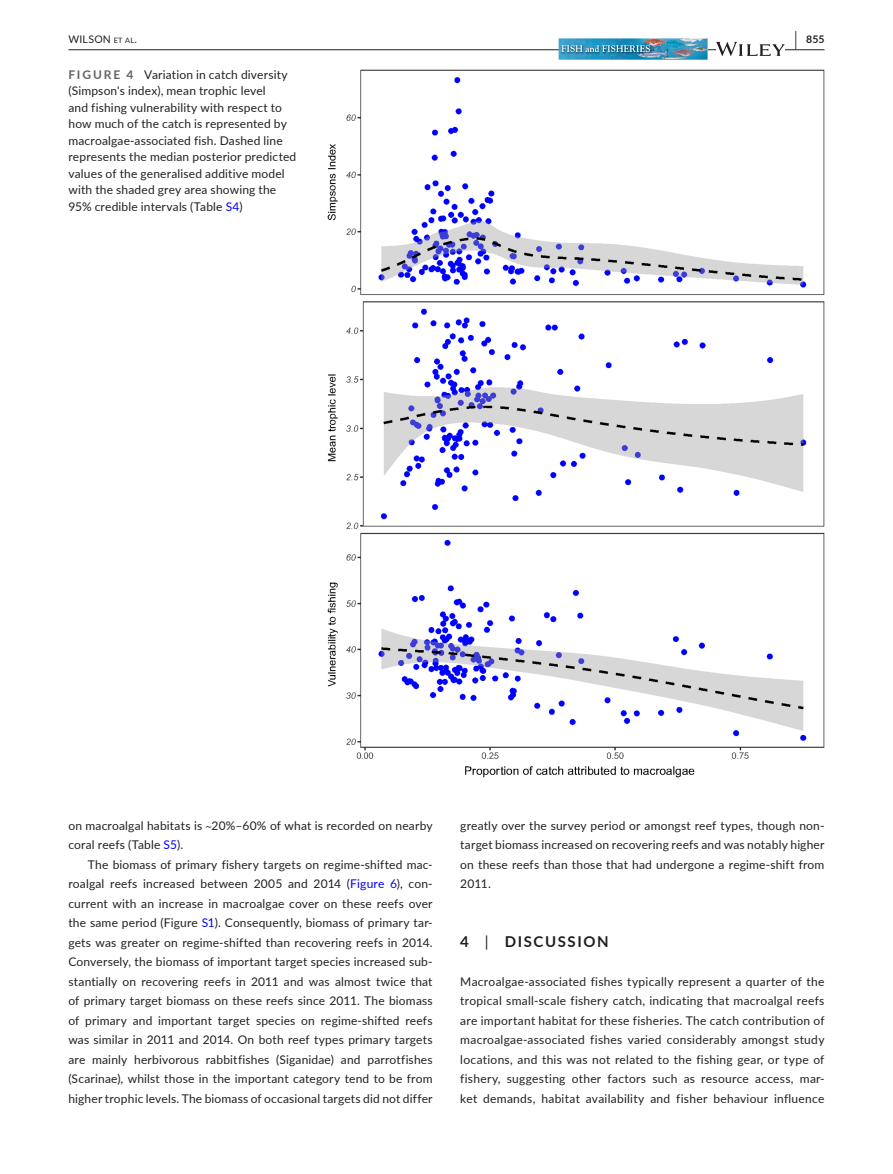
<style>
.page{position:relative;width:893px;height:1174px;background:#fff}
.page>*{position:absolute;margin:0;border:0;box-sizing:border-box;transform-origin:0 0}
.t1{font:700 15px "Lato";letter-spacing:.11em;color:#231f20}
.t2{font:12px/19.5px "Lato";letter-spacing:.015em;color:#231f20;text-align:justify}
.t3{font:10.5px "Lato";letter-spacing:.02em;color:#231f20}
.t4{font:700 10.5px "Lato";color:#231f20}
.s1{font-size:7.35px}
.s2{font-size:19.5px}
.s3{font-weight:700;color:#636366}
.s4{color:#00f}
.s5{font-family:"STIX"}
.s6{font-weight:400}
</style>
<div class="page">
<hr style="left:68px;top:49px;width:756px;height:1px;background:#231f20">
<img style="left:559px;top:38px;width:149px;height:22px">
<img style="left:560px;top:43px;width:93px;height:12px">
<svg style="left:561px;top:45px;width:89px;height:7px"></svg>
<svg style="left:716px;top:42px;width:69px;height:14px"></svg>
<img style="left:327px;top:69px;width:497px;height:708px">
<p class="t3" style="left:68px;top:31px;width:70px">WILSON <span class="s1">et al</span>.</p>
<p class="t4" style="left:795px;top:31px;width:31px"><span class="s2">|</span> 855</p>
<p class="t2" style="left:68px;top:66px;width:229px;line-height:16.5px;text-align:left"><span class="s3">FIGURE 4</span> Variation in catch diversity (Simpson's index), mean trophic level<br>and fishing vulnerability with respect to how much of the catch is represented by macroalgae-associated fish. Dashed line represents the median posterior predicted values of the generalised additive model with the shaded grey area showing the 95% credible intervals (Table <span class="s4">S4</span>)</p>
<p class="t2" style="left:68px;top:815px;width:366px">on macroalgal habitats is <span class="s5">~</span>20%–60% of what is recorded on nearby coral reefs (Table <span class="s4">S5</span>).</p>
<p class="t2" style="left:68px;top:854px;width:366px;text-indent:20px">The biomass of primary fishery targets on regime-shifted mac&shy;roalgal reefs increased between 2005 and 2014 (<span class="s4">Figure 6</span>), con&shy;current with an increase in macroalgae cover on these reefs over the same period (Figure <span class="s4">S1</span>). Consequently, biomass of primary tar&shy;gets was greater on regime-shifted than recovering reefs in 2014.<br>Conversely, the biomass of important target species increased sub&shy;stantially on recovering reefs in 2011 and was almost twice that of primary target biomass on these reefs since 2011. The biomass of primary and important target species on regime-shifted reefs was similar in 2011 and 2014. On both reef types primary targets are mainly herbivorous rabbitfishes (Siganidae) and parrotfishes (Scarinae), whilst those in the important category tend to be from higher trophic levels. The biomass of occasional targets did not differ</p>
<p class="t2" style="left:460px;top:815px;width:366px">greatly over the survey period or amongst reef types, though non&shy;target biomass increased on recovering reefs and was notably higher on these reefs than those that had undergone a regime-shift from 2011.</p>
<p class="t1" style="left:460px;top:930px;width:150px">4 <span class="s6">|</span> DISCUSSION</p>
<p class="t2" style="left:460px;top:971px;width:366px">Macroalgae-associated fishes typically represent a quarter of the tropical small-scale fishery catch, indicating that macroalgal reefs are important habitat for these fisheries. The catch contribution of macroalgae-associated fishes varied considerably amongst study locations, and this was not related to the fishing gear, or type of fishery, suggesting other factors such as resource access, mar&shy;ket demands, habitat availability and fisher behaviour influence</p>
</div>
